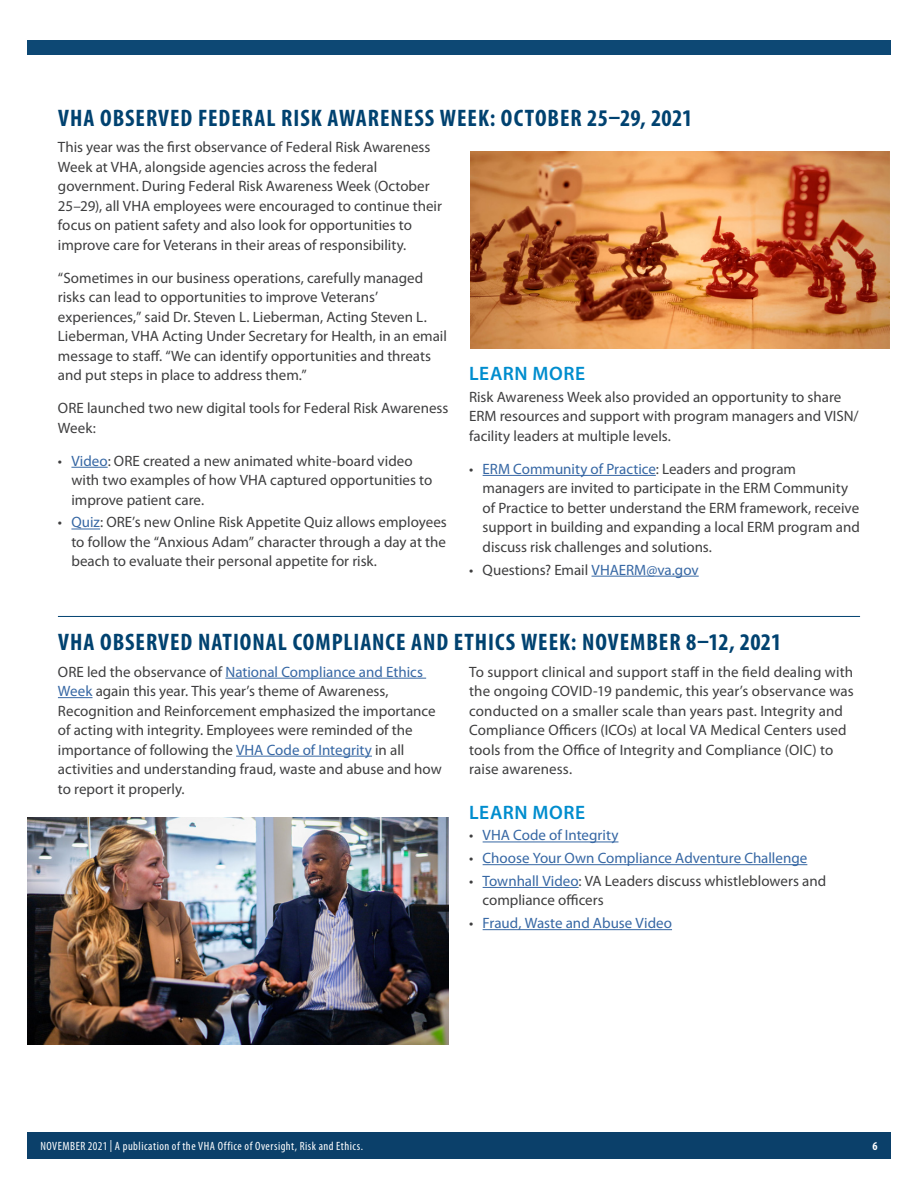
<style>
.page{position:relative;width:918px;height:1188px;background:#fff}
.page>*{position:absolute;margin:0;border:0;box-sizing:border-box;transform-origin:0 0}
.Title_with_Article_D{font:700 condensed 24px "Myriad Pro";letter-spacing:.04em;color:#004270}
.Subhead{font:600 19.5px "Myriad Pro";letter-spacing:.03em;color:#008dce}
.Article_Text{font:15px/19.5px "Myriad Pro";color:#3e3e3f}
.t1{font:15px "Myriad Pro";color:#3667a4}
.t2{font:condensed 12px "Myriad Pro";letter-spacing:.04em;color:#fff}
.t3{font:700 condensed 12px "Myriad Pro";color:#fff}
.s1{color:#3667a4}
.s2{color:#3e3e3f}
</style>
<div class="page">
<div style="left:27px;top:1132px;width:864px;height:27px;background:#0b406a"></div>
<div style="left:27px;top:40px;width:864px;height:15px;background:#0d4874"></div>
<hr style="left:71px;top:467px;width:37px;height:1px;background:#3667a4">
<svg style="left:71px;top:529px;width:29px;height:1px"></svg>
<hr style="left:483px;top:475px;width:173px;height:1px;background:#3667a4">
<hr style="left:592px;top:576px;width:107px;height:1px;background:#3667a4">
<hr style="left:58px;top:616px;width:802px;height:1px;background:#004270">
<img style="left:471px;top:151px;width:418px;height:198px">
<hr style="left:225px;top:678px;width:201px;height:1px;background:#3667a4">
<hr style="left:58px;top:697px;width:35px;height:1px;background:#3667a4">
<hr style="left:236px;top:756px;width:136px;height:1px;background:#3667a4">
<hr style="left:483px;top:842px;width:135px;height:1px;background:#3667a4">
<hr style="left:483px;top:864px;width:324px;height:1px;background:#3667a4">
<hr style="left:483px;top:887px;width:96px;height:1px;background:#3667a4">
<hr style="left:483px;top:929px;width:189px;height:1px;background:#3667a4">
<img style="left:27px;top:817px;width:422px;height:227px">
<h2 class="Title_with_Article_D" style="left:58px;top:103px;width:636px">VHA OBSERVED FEDERAL RISK AWARENESS WEEK: OCTOBER 25–29, 2021</h2>
<p class="Article_Text" style="left:58px;top:137px;width:386px">This year was the first observance of Federal Risk Awareness Week at VHA, alongside agencies across the federal government. During Federal Risk Awareness Week (October 25–29), all VHA employees were encouraged to continue their focus on patient safety and also look for opportunities to improve care for Veterans in their areas of responsibility.</p>
<p class="Article_Text" style="left:58px;top:268px;width:390px">“Sometimes in our business operations, carefully managed risks can lead to opportunities to improve Veterans’ experiences,” said Dr. Steven L. Lieberman, Acting Steven L.<br>Lieberman, VHA Acting Under Secretary for Health, in an email message to staff. “We can identify opportunities and threats and put steps in place to address them.”</p>
<p class="Article_Text" style="left:58px;top:398px;width:392px">ORE launched two new digital tools for Federal Risk Awareness<br>Week:</p>
<p class="Article_Text" style="left:71px;top:451px;width:362px;text-indent:-14px">• <span class="s1">Video</span>: ORE created a new animated white-board video with two examples of how VHA captured opportunities to improve patient care.</p>
<p class="Article_Text" style="left:71px;top:512px;width:377px;text-align:justify;text-indent:-13px">• <span class="s1">Quiz</span>: ORE’s new Online Risk Appetite Quiz allows employees to follow the “Anxious Adam” character through a day at the beach to evaluate their personal appetite for risk.</p>
<h3 class="Subhead" style="left:469px;top:361px;width:117px">LEARN MORE</h3>
<p class="Article_Text" style="left:469px;top:387px;width:391px">Risk Awareness Week also provided an opportunity to share<br>ERM resources and support with program managers and VISN/ facility leaders at multiple levels.</p>
<p class="Article_Text" style="left:483px;top:459px;width:379px;text-indent:-14px">• <span class="s1">ERM Community of Practice</span>: Leaders and program managers are invited to participate in the ERM Community of Practice to better understand the ERM framework, receive support in building and expanding a local ERM program and discuss risk challenges and solutions.</p>
<p class="Article_Text" style="left:469px;top:560px;width:231px">• Questions? Email <span class="s1">VHAERM@va.gov</span></p>
<h2 class="Title_with_Article_D" style="left:58px;top:627px;width:725px">VHA OBSERVED NATIONAL COMPLIANCE AND ETHICS WEEK: NOVEMBER 8–12, 2021</h2>
<p class="Article_Text" style="left:58px;top:662px;width:385px">ORE led the observance of <span class="s1">National Compliance and Ethics Week</span> again this year. This year’s theme of Awareness, Recognition and Reinforcement emphasized the importance of acting with integrity. Employees were reminded of the importance of following the <span class="s1">VHA Code of Integrity</span> in all activities and understanding fraud, waste and abuse and how to report it properly.</p>
<p class="Article_Text" style="left:469px;top:662px;width:386px">To support clinical and support staff in the field dealing with the ongoing COVID-19 pandemic, this year’s observance was conducted on a smaller scale than years past. Integrity and Compliance Officers (ICOs) at local VA Medical Centers used tools from the Office of Integrity and Compliance (OIC) to raise awareness.</p>
<h3 class="Subhead" style="left:469px;top:800px;width:117px">LEARN MORE</h3>
<p class="t1" style="left:469px;top:826px;width:151px"><span class="s2">•</span> VHA Code of Integrity</p>
<p class="t1" style="left:469px;top:849px;width:340px"><span class="s2">•</span> Choose Your Own Compliance Adventure Challenge</p>
<p class="Article_Text" style="left:483px;top:871px;width:345px;text-indent:-14px">• <span class="s1">Townhall Video</span>: VA Leaders discuss whistleblowers and compliance officers</p>
<p class="t1" style="left:469px;top:914px;width:204px"><span class="s2">•</span> Fraud, Waste and Abuse Video</p>
<p class="t2" style="left:40px;top:1139px;width:324px">NOVEMBER 2021 | A publication of the VHA Office of Oversight, Risk and Ethics.</p>
<p class="t3" style="left:872px;top:1139px;width:7px">6</p>
</div>
